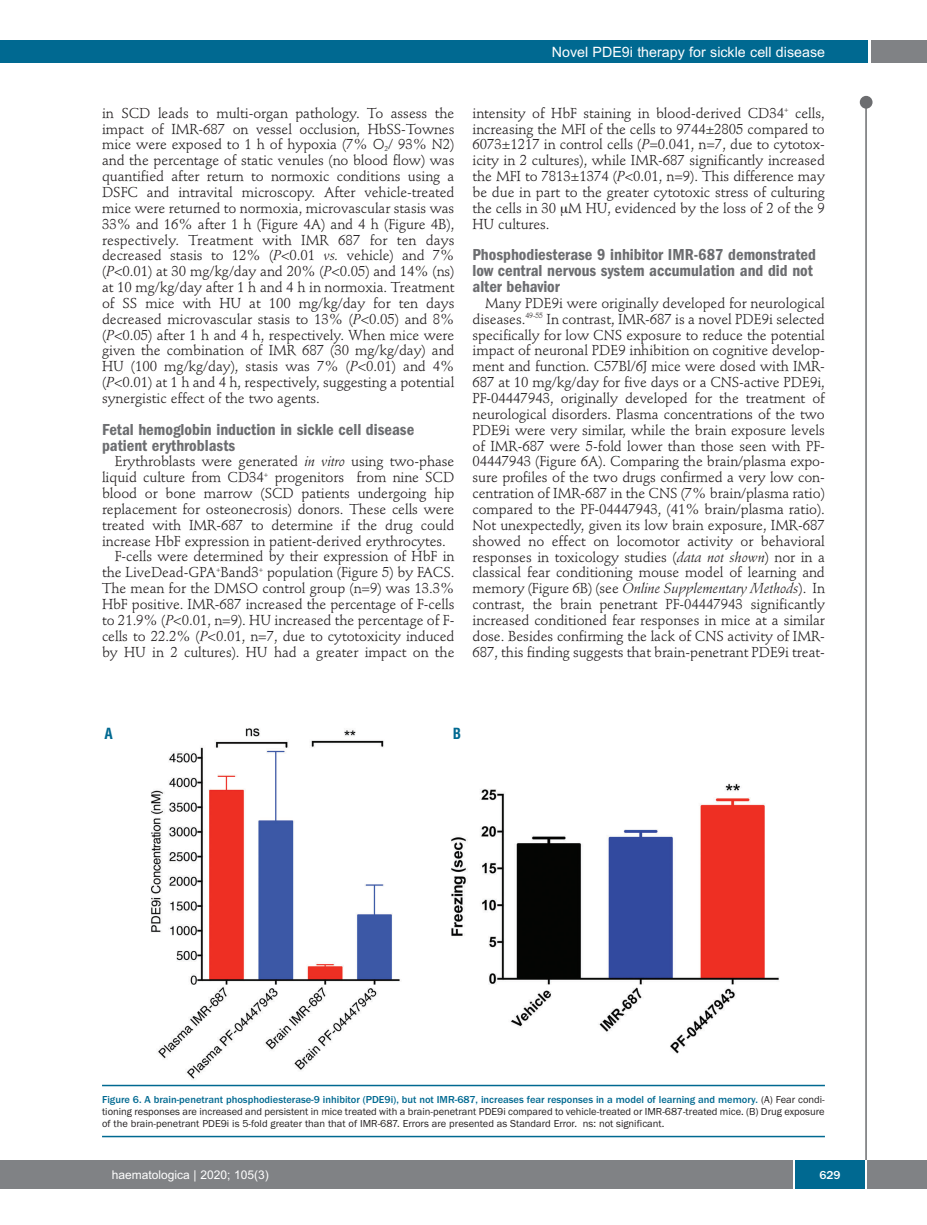
<style>
.page{position:relative;width:927px;height:1225px;background:#fff}
.page>*{position:absolute;margin:0;border:0;box-sizing:border-box;transform-origin:0 0}
.t1{font:600 condensed 16.5px/15.9px "Franklin Gothic";color:#6c6d70}
.t2{font:700 condensed 15px "Helvetica";color:#006991}
.t3{font:14.25px/15.9px "Stempel Schneidler";letter-spacing:-.005em;color:#231f20;text-align:justify}
.t4{font:14.25px "Arial";color:#fff}
.t5{font:12px "Arial";color:#fff}
.t6{font:500 12px "Franklin Gothic";color:#fff}
.t7{font:10.5px/12px "Franklin Gothic";color:#231f20;text-align:justify}
.s1{font-style:italic}
.s2{font-weight:500;color:#006991}
</style>
<div class="page">
<div style="left:860px;top:96px;width:12px;height:13px;background:#6c6d70;border-radius:50%"></div>
<hr style="left:865px;top:98px;width:2px;height:1062px;background:#6c6d70">
<div style="left:871px;top:40px;width:56px;height:22px;background:#808285"></div>
<div style="left:18px;top:40px;width:849px;height:22px;background:#006991"></div>
<div style="left:17px;top:1160px;width:910px;height:28px;background:#808285"></div>
<div style="left:795px;top:1160px;width:70px;height:28px;background:#006991"></div>
<hr style="left:793px;top:1160px;width:2px;height:28px;background:#fff">
<hr style="left:865px;top:1160px;width:2px;height:28px;background:#fff">
<div style="left:0;top:40px;width:19px;height:22px;background:#006991"></div>
<div style="left:0;top:1160px;width:18px;height:28px;background:#808285"></div>
<img style="left:151px;top:728px;width:628px;height:352px">
<hr style="left:102px;top:1084px;width:723px;height:2px;background:#006991">
<hr style="left:102px;top:1135px;width:723px;height:2px;background:#006991">
<p class="t4" style="left:552px;top:44px;width:275px">Novel PDE9i therapy for sickle cell disease</p>
<p class="t3" style="left:102px;top:106px;width:354px">in SCD leads to multi-organ pathology. To assess the impact of IMR-687 on vessel occlusion, HbSS-Townes mice were exposed to 1 h of hypoxia (7% O<sub>2</sub>/ 93% N2) and the percentage of static venules (no blood flow) was quantified after return to normoxic conditions using a DSFC and intravital microscopy. After vehicle-treated mice were returned to normoxia, microvascular stasis was 33% and 16% after 1 h (Figure 4A) and 4 h (Figure 4B), respectively. Treatment with IMR 687 for ten days decreased stasis to 12% (<span class="s1">P</span>&lt;0.01 <span class="s1">vs.</span> vehicle) and 7% (<span class="s1">P</span>&lt;0.01) at 30 mg/kg/day and 20% (<span class="s1">P</span>&lt;0.05) and 14% (ns) at 10 mg/kg/day after 1 h and 4 h in normoxia. Treatment of SS mice with HU at 100 mg/kg/day for ten days decreased microvascular stasis to 13% (<span class="s1">P</span>&lt;0.05) and 8% (<span class="s1">P</span>&lt;0.05) after 1 h and 4 h, respectively. When mice were given the combination of IMR 687 (30 mg/kg/day) and HU (100 mg/kg/day), stasis was 7% (<span class="s1">P</span>&lt;0.01) and 4% (<span class="s1">P</span>&lt;0.01) at 1 h and 4 h, respectively, suggesting a potential synergistic effect of the two agents.</p>
<p class="t1" style="left:102px;top:422px;width:314px">Fetal hemoglobin induction in sickle cell disease patient erythroblasts</p>
<p class="t3" style="left:115px;top:455px;width:341px">Erythroblasts were generated <span class="s1">in vitro</span> using two-phase</p>
<p class="t3" style="left:102px;top:471px;width:354px">liquid culture from CD34<sup>+</sup> progenitors from nine SCD</p>
<p class="t3" style="left:102px;top:486px;width:354px">blood or bone marrow (SCD patients undergoing hip</p>
<p class="t3" style="left:102px;top:502px;width:354px">replacement for osteonecrosis) donors. These cells were</p>
<p class="t3" style="left:102px;top:518px;width:354px">treated with IMR-687 to determine if the drug could</p>
<p class="t3" style="left:102px;top:534px;width:345px">increase HbF expression in patient-derived erythrocytes.</p>
<p class="t3" style="left:115px;top:550px;width:341px">F-cells were determined by their expression of HbF in</p>
<p class="t3" style="left:102px;top:566px;width:354px">the LiveDead-GPA<sup>+</sup>Band3<sup>+</sup> population (Figure 5) by FACS.</p>
<p class="t3" style="left:102px;top:581px;width:354px">The mean for the DMSO control group (n=9) was 13.3%</p>
<p class="t3" style="left:102px;top:597px;width:354px">HbF positive. IMR-687 increased the percentage of F-cells</p>
<p class="t3" style="left:102px;top:613px;width:354px">to 21.9% (<span class="s1">P</span>&lt;0.01, n=9). HU increased the percentage of F-</p>
<p class="t3" style="left:102px;top:629px;width:354px">cells to 22.2% (<span class="s1">P</span>&lt;0.01, n=7, due to cytotoxicity induced</p>
<p class="t3" style="left:102px;top:645px;width:354px">by HU in 2 cultures). HU had a greater impact on the</p>
<p class="t3" style="left:472px;top:106px;width:354px">intensity of HbF staining in blood-derived CD34<sup>+</sup> cells, increasing the MFI of the cells to 9744±2805 compared to 6073±1217 in control cells (<span class="s1">P</span>=0.041, n=7, due to cytotox&shy;icity in 2 cultures), while IMR-687 significantly increased the MFI to 7813±1374 (<span class="s1">P</span>&lt;0.01, n=9). This difference may be due in part to the greater cytotoxic stress of culturing the cells in 30 M HU, evidenced by the loss of 2 of the 9<br>HU cultures.</p>
<p class="t1" style="left:472px;top:248px;width:345px">Phosphodiesterase 9 inhibitor IMR-687 demonstrated low central nervous system accumulation and did not alter behavior</p>
<p class="t3" style="left:472px;top:296px;width:354px;text-indent:13px">Many PDE9i were originally developed for neurological diseases.<sup>49-55</sup> In contrast, IMR-687 is a novel PDE9i selected specifically for low CNS exposure to reduce the potential impact of neuronal PDE9 inhibition on cognitive develop&shy;ment and function. C57Bl/6J mice were dosed with IMR-687 at 10 mg/kg/day for five days or a CNS-active PDE9i, PF-04447943, originally developed for the treatment of neurological disorders. Plasma concentrations of the two PDE9i were very similar, while the brain exposure levels of IMR-687 were 5-fold lower than those seen with PF-04447943 (Figure 6A). Comparing the brain/plasma expo&shy;sure profiles of the two drugs confirmed a very low con&shy;centration of IMR-687 in the CNS (7% brain/plasma ratio) compared to the PF-04447943, (41% brain/plasma ratio).<br>Not unexpectedly, given its low brain exposure, IMR-687 showed no effect on locomotor activity or behavioral responses in toxicology studies (<span class="s1">data not shown</span>) nor in a classical fear conditioning mouse model of learning and memory (Figure 6B) (see <span class="s1">Online Supplementary Methods</span>). In contrast, the brain penetrant PF-04447943 significantly increased conditioned fear responses in mice at a similar dose. Besides confirming the lack of CNS activity of IMR-687, this finding suggests that brain-penetrant PDE9i treat-</p>
<p class="t2" style="left:104px;top:725px;width:10px">A</p>
<p class="t2" style="left:453px;top:725px;width:10px">B</p>
<p class="t7" style="left:102px;top:1093px;width:724px"><span class="s2">Figure 6. A brain-penetrant phosphodiesterase-9 inhibitor (PDE9i), but not IMR-687, increases fear responses in a model of learning and memory.</span> (A) Fear condi&shy;tioning responses are increased and persistent in mice treated with a brain-penetrant PDE9i compared to vehicle-treated or IMR-687-treated mice. (B) Drug exposure of the brain-penetrant PDE9i is 5-fold greater than that of IMR-687. Errors are presented as Standard Error. ns: not significant.</p>
<p class="t5" style="left:112px;top:1167px;width:158px">haematologica | 2020; 105(3)</p>
<p class="t6" style="left:819px;top:1167px;width:23px">629</p>
</div>
